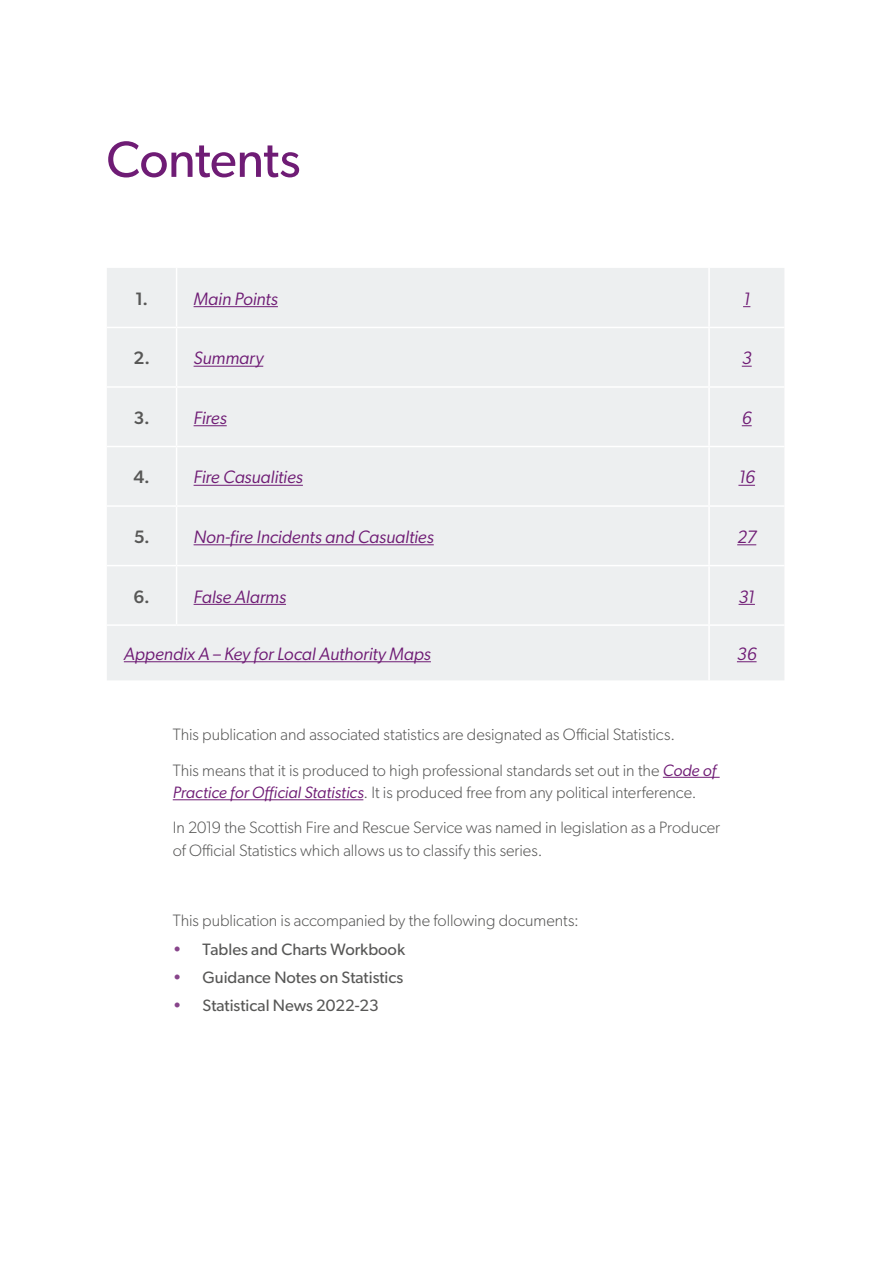
<style>
.page{position:relative;width:893px;height:1263px;background:#fff}
.page>*{position:absolute;margin:0;border:0;box-sizing:border-box;transform-origin:0 0}
.t1{font:51px "Gibson";letter-spacing:-.015em;color:#6f1c75}
.t2{font:italic 18px "Gibson";letter-spacing:-.005em;color:#6f1c75}
.t3{font:500 18px "Gibson";color:#575756}
.t4{font:300 16.5px/35.2px "Gibson";letter-spacing:-.005em;color:#575756}
.t5{font:16.5px "Gibson";color:#575756}
.s1{font-weight:400;font-style:italic;color:#6f1c75}
.s2{color:#88458b}
</style>
<div class="page">
<div style="left:107px;top:268px;width:677px;height:412px;background:#edeff0"></div>
<hr style="left:176px;top:268px;width:1px;height:59px;background:#fff">
<hr style="left:107px;top:327px;width:70px;height:1px;background:#fff">
<hr style="left:177px;top:327px;width:532px;height:1px;background:#fff">
<hr style="left:176px;top:328px;width:1px;height:58px;background:#fff">
<hr style="left:709px;top:327px;width:75px;height:1px;background:#fff">
<hr style="left:107px;top:386px;width:70px;height:2px;background:#fff">
<hr style="left:177px;top:386px;width:532px;height:2px;background:#fff">
<hr style="left:176px;top:388px;width:1px;height:58px;background:#fff">
<hr style="left:709px;top:386px;width:75px;height:2px;background:#fff">
<hr style="left:107px;top:446px;width:70px;height:1px;background:#fff">
<hr style="left:177px;top:446px;width:532px;height:1px;background:#fff">
<hr style="left:176px;top:447px;width:1px;height:58px;background:#fff">
<hr style="left:709px;top:446px;width:75px;height:1px;background:#fff">
<hr style="left:107px;top:505px;width:70px;height:2px;background:#fff">
<hr style="left:177px;top:505px;width:532px;height:2px;background:#fff">
<hr style="left:176px;top:507px;width:1px;height:58px;background:#fff">
<hr style="left:709px;top:505px;width:75px;height:2px;background:#fff">
<hr style="left:107px;top:565px;width:70px;height:1px;background:#fff">
<hr style="left:177px;top:565px;width:532px;height:1px;background:#fff">
<hr style="left:176px;top:566px;width:1px;height:58px;background:#fff">
<hr style="left:709px;top:565px;width:75px;height:1px;background:#fff">
<hr style="left:107px;top:624px;width:70px;height:2px;background:#fff">
<hr style="left:177px;top:624px;width:532px;height:2px;background:#fff">
<hr style="left:709px;top:624px;width:75px;height:2px;background:#fff">
<hr style="left:708px;top:268px;width:2px;height:59px;background:#fff">
<hr style="left:708px;top:328px;width:2px;height:58px;background:#fff">
<hr style="left:708px;top:388px;width:2px;height:58px;background:#fff">
<hr style="left:708px;top:447px;width:2px;height:58px;background:#fff">
<hr style="left:708px;top:507px;width:2px;height:58px;background:#fff">
<hr style="left:708px;top:566px;width:2px;height:58px;background:#fff">
<hr style="left:708px;top:626px;width:2px;height:54px;background:#fff">
<hr style="left:194px;top:306px;width:84px;height:1px;background:#6f1c75">
<hr style="left:194px;top:366px;width:69px;height:1px;background:#6f1c75">
<hr style="left:194px;top:425px;width:33px;height:1px;background:#6f1c75">
<hr style="left:194px;top:485px;width:109px;height:1px;background:#6f1c75">
<svg style="left:738px;top:485px;width:17px;height:1px"></svg>
<hr style="left:194px;top:544px;width:240px;height:1px;background:#6f1c75">
<svg style="left:737px;top:544px;width:19px;height:1px"></svg>
<hr style="left:194px;top:604px;width:92px;height:1px;background:#6f1c75">
<svg style="left:739px;top:604px;width:16px;height:1px"></svg>
<hr style="left:124px;top:661px;width:307px;height:1px;background:#6f1c75">
<svg style="left:737px;top:661px;width:20px;height:1px"></svg>
<hr style="left:663px;top:777px;width:57px;height:1px;background:#6f1c75">
<hr style="left:173px;top:799px;width:190px;height:1px;background:#6f1c75">
<h1 class="t1" style="left:106px;top:129px;width:196px">Contents</h1>
<p class="t3" style="left:135px;top:288px;width:15px">1.</p>
<p class="t2" style="left:194px;top:288px;width:86px">Main Points</p>
<p class="t2" style="left:743px;top:288px;width:9px">1</p>
<p class="t3" style="left:133px;top:347px;width:18px">2.</p>
<p class="t2" style="left:194px;top:348px;width:71px">Summary</p>
<p class="t2" style="left:742px;top:348px;width:11px">3</p>
<p class="t3" style="left:134px;top:407px;width:18px">3.</p>
<p class="t2" style="left:194px;top:407px;width:35px">Fires</p>
<p class="t2" style="left:742px;top:407px;width:11px">6</p>
<p class="t3" style="left:134px;top:466px;width:18px">4.</p>
<p class="t2" style="left:194px;top:467px;width:111px">Fire Casualities</p>
<p class="t2" style="left:738px;top:467px;width:18px">16</p>
<p class="t3" style="left:134px;top:526px;width:18px">5.</p>
<p class="t2" style="left:194px;top:526px;width:242px">Non-fire Incidents and Casualties</p>
<p class="t2" style="left:737px;top:526px;width:21px">27</p>
<p class="t3" style="left:134px;top:585px;width:18px">6.</p>
<p class="t2" style="left:194px;top:586px;width:94px">False Alarms</p>
<p class="t2" style="left:739px;top:586px;width:18px">31</p>
<p class="t2" style="left:124px;top:643px;width:309px">Appendix A – Key for Local Authority Maps</p>
<p class="t2" style="left:737px;top:643px;width:21px">36</p>
<p class="t4" style="left:173px;top:717px;width:545px">This publication and associated statistics are designated as Official Statistics.<br>This means that it is produced to high professional standards set out in the <span class="s1">Code of</span></p>
<p class="t4" style="left:173px;top:775px;width:549px"><span class="s1">Practice for Official Statistics</span>. It is produced free from any political interference.<br>In 2019 the Scottish Fire and Rescue Service was named in legislation as a Producer</p>
<p class="t4" style="left:173px;top:832px;width:371px">of Official Statistics which allows us to classify this series.</p>
<p class="t4" style="left:173px;top:903px;width:407px">This publication is accompanied by the following documents:</p>
<p class="t5" style="left:173px;top:939px;width:234px"><span class="s2">•</span> Tables and Charts Workbook</p>
<p class="t5" style="left:173px;top:967px;width:232px"><span class="s2">•</span> Guidance Notes on Statistics</p>
<p class="t5" style="left:173px;top:995px;width:208px"><span class="s2">•</span> Statistical News 2022-23</p>
</div>
